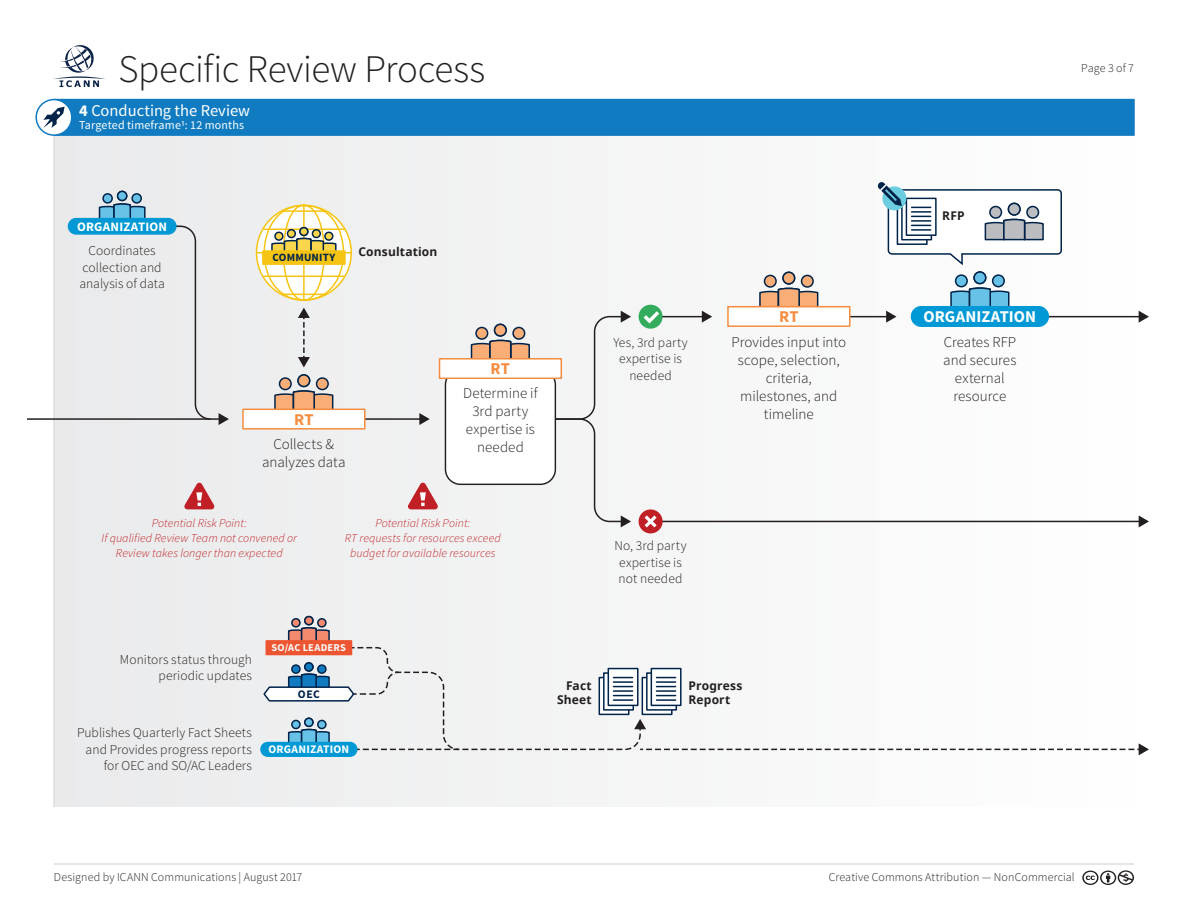
<style>
.page{position:relative;width:1188px;height:918px;background:#fff}
.page>*{position:absolute;margin:0;border:0;box-sizing:border-box;transform-origin:0 0}
.t1{font:300 39px "Source Sans Pro";letter-spacing:-.01em;color:#231f20}
.t2{font:16.5px "Source Sans Pro";color:#fff}
.t3{font:700 16.5px "Source Sans Pro";letter-spacing:.005em;color:#fff}
.t4{font:700 16.5px "Source Sans Pro";color:#f58c3f}
.t5{font:300 15px/18px "Source Sans Pro";color:#231f20;text-align:center}
.t6{font:300 13.5px/16.5px "Source Sans Pro";letter-spacing:.005em;color:#231f20;text-align:center}
.t7{font:700 12.9px "Source Sans Pro";letter-spacing:.015em;color:#fff}
.t8{font:italic 300 12px/15px "Source Sans Pro";letter-spacing:.005em;color:#c02025;text-align:center}
.t9{font:300 12px "Source Sans Pro";letter-spacing:.01em;color:#231f20}
.t10{font:700 12px/13.5px "Noto Sans";letter-spacing:.015em;color:#231f20;text-align:right}
.t11{font:12px "Source Sans Pro";letter-spacing:.015em;color:#fff}
.t12{font:700 11.55px "Source Sans Pro";letter-spacing:.02em;color:#fff}
.t13{font:700 11.55px "Source Sans Pro";color:#002349}
.t14{font:700 11.1px "Source Sans Pro";letter-spacing:.02em;color:#002349}
.t15{font:700 10.5px "Source Sans Pro";letter-spacing:.02em;color:#f9fafa}
.s1{font-weight:700}
</style>
<div class="page">
<div style="left:54px;top:117px;width:1080px;height:690px;background:#f4f4f4"></div>
<hr style="left:53px;top:100px;width:2px;height:707px;background:#dcdddf">
<div style="left:53px;top:99px;width:1082px;height:37px;background:#107bc1;border:2px solid #107bc1"></div>
<div style="left:36px;top:100px;width:36px;height:35px;background:#fff;border-radius:50%"></div>
<div style="left:35px;top:99px;width:37px;height:37px;border:2px solid #107bc1;border-radius:50%"></div>
<svg style="left:43px;top:107px;width:22px;height:21px"></svg>
<hr style="left:652px;top:316px;width:52px;height:1px;background:#231f20">
<svg style="left:702px;top:311px;width:10px;height:12px"></svg>
<hr style="left:652px;top:521px;width:488px;height:1px;background:#231f20">
<svg style="left:1139px;top:515px;width:10px;height:12px"></svg>
<hr style="left:836px;top:316px;width:52px;height:1px;background:#231f20">
<svg style="left:886px;top:311px;width:10px;height:12px"></svg>
<hr style="left:1034px;top:316px;width:106px;height:1px;background:#231f20">
<svg style="left:1139px;top:311px;width:10px;height:12px"></svg>
<svg style="left:555px;top:311px;width:76px;height:216px"></svg>
<svg style="left:639px;top:509px;width:24px;height:24px"></svg>
<svg style="left:639px;top:305px;width:24px;height:24px"></svg>
<svg style="left:177px;top:225px;width:31px;height:193px"></svg>
<svg style="left:298px;top:308px;width:12px;height:59px"></svg>
<svg style="left:184px;top:482px;width:31px;height:27px"></svg>
<svg style="left:408px;top:482px;width:30px;height:27px"></svg>
<hr style="left:27px;top:418px;width:193px;height:2px;background:#231f20">
<svg style="left:219px;top:413px;width:10px;height:12px"></svg>
<hr style="left:337px;top:418px;width:84px;height:2px;background:#231f20">
<svg style="left:419px;top:413px;width:11px;height:12px"></svg>
<div style="left:280px;top:378px;width:11px;height:12px;background:#f9ae77;border-radius:50%"></div>
<div style="left:279px;top:377px;width:13px;height:13px;border:2px solid #002349;border-radius:50%"></div>
<div style="left:317px;top:378px;width:11px;height:12px;background:#f9ae77;border-radius:50%"></div>
<div style="left:316px;top:377px;width:13px;height:13px;border:2px solid #002349;border-radius:50%"></div>
<div style="left:298px;top:375px;width:12px;height:11px;background:#f9ae77;border-radius:50%"></div>
<div style="left:297px;top:374px;width:13px;height:13px;border:2px solid #002349;border-radius:50%"></div>
<svg style="left:273px;top:391px;width:61px;height:18px"></svg>
<div style="left:242px;top:409px;width:124px;height:21px;background:#fff;border:2px solid #f58c3f"></div>
<div style="left:765px;top:275px;width:11px;height:12px;background:#f9ae77;border-radius:50%"></div>
<div style="left:764px;top:275px;width:13px;height:13px;border:2px solid #002349;border-radius:50%"></div>
<div style="left:802px;top:275px;width:11px;height:12px;background:#f9ae77;border-radius:50%"></div>
<div style="left:801px;top:275px;width:13px;height:13px;border:2px solid #002349;border-radius:50%"></div>
<div style="left:783px;top:272px;width:12px;height:12px;background:#f9ae77;border-radius:50%"></div>
<div style="left:782px;top:272px;width:13px;height:13px;border:2px solid #002349;border-radius:50%"></div>
<svg style="left:759px;top:288px;width:60px;height:18px"></svg>
<div style="left:727px;top:306px;width:123px;height:21px;background:#fff;border:2px solid #f58c3f"></div>
<div style="left:103px;top:194px;width:9px;height:9px;background:#68c2e8;border-radius:50%"></div>
<div style="left:102px;top:193px;width:11px;height:11px;border:2px solid #002349;border-radius:50%"></div>
<div style="left:132px;top:194px;width:9px;height:9px;background:#68c2e8;border-radius:50%"></div>
<div style="left:131px;top:193px;width:11px;height:11px;border:2px solid #002349;border-radius:50%"></div>
<div style="left:118px;top:191px;width:9px;height:9px;background:#68c2e8;border-radius:50%"></div>
<div style="left:117px;top:191px;width:10px;height:10px;border:2px solid #002349;border-radius:50%"></div>
<svg style="left:98px;top:204px;width:48px;height:14px"></svg>
<div style="left:68px;top:219px;width:108px;height:15px;background:#0099d5;border-radius:8px"></div>
<div style="left:68px;top:218px;width:109px;height:17px;border:2px solid #0099d5;border-radius:8px"></div>
<svg style="left:255px;top:204px;width:97px;height:97px"></svg>
<div style="left:262px;top:250px;width:84px;height:15px;background:#f6c412;border:2px solid #f6c412"></div>
<div style="left:445px;top:370px;width:110px;height:114px;background:#fff;border-radius:15px"></div>
<div style="left:445px;top:369px;width:111px;height:116px;border:1px solid #231f20;border-radius:15px"></div>
<div style="left:476px;top:327px;width:12px;height:12px;background:#f9ae77;border-radius:50%"></div>
<div style="left:475px;top:327px;width:13px;height:13px;border:2px solid #002349;border-radius:50%"></div>
<div style="left:513px;top:327px;width:12px;height:12px;background:#f9ae77;border-radius:50%"></div>
<div style="left:512px;top:327px;width:13px;height:13px;border:2px solid #002349;border-radius:50%"></div>
<div style="left:495px;top:324px;width:11px;height:12px;background:#f9ae77;border-radius:50%"></div>
<div style="left:494px;top:324px;width:13px;height:13px;border:2px solid #002349;border-radius:50%"></div>
<svg style="left:470px;top:340px;width:60px;height:18px"></svg>
<div style="left:439px;top:358px;width:123px;height:21px;background:#fff;border:2px solid #f58c3f"></div>
<div style="left:956px;top:275px;width:11px;height:12px;background:#68c2e8;border-radius:50%"></div>
<div style="left:955px;top:274px;width:13px;height:13px;border:2px solid #002349;border-radius:50%"></div>
<div style="left:993px;top:275px;width:11px;height:12px;background:#68c2e8;border-radius:50%"></div>
<div style="left:992px;top:274px;width:13px;height:13px;border:2px solid #002349;border-radius:50%"></div>
<div style="left:974px;top:272px;width:12px;height:12px;background:#68c2e8;border-radius:50%"></div>
<div style="left:973px;top:271px;width:13px;height:13px;border:2px solid #002349;border-radius:50%"></div>
<svg style="left:950px;top:288px;width:60px;height:18px"></svg>
<div style="left:912px;top:307px;width:136px;height:19px;background:#0099d5;border-radius:10px"></div>
<div style="left:911px;top:306px;width:138px;height:21px;border:2px solid #0099d5;border-radius:10px"></div>
<div style="left:260px;top:742px;width:98px;height:15px;border:2px solid #0099d5;border-radius:7px"></div>
<div style="left:292px;top:619px;width:8px;height:8px;background:#f38a70;border-radius:50%"></div>
<div style="left:291px;top:618px;width:10px;height:10px;border:2px solid #002349;border-radius:50%"></div>
<div style="left:318px;top:619px;width:8px;height:8px;background:#f38a70;border-radius:50%"></div>
<div style="left:317px;top:618px;width:10px;height:10px;border:2px solid #002349;border-radius:50%"></div>
<div style="left:305px;top:617px;width:8px;height:8px;background:#f38a70;border-radius:50%"></div>
<div style="left:304px;top:616px;width:10px;height:9px;border:2px solid #002349;border-radius:50%"></div>
<svg style="left:262px;top:627px;width:887px;height:128px"></svg>
<div style="left:266px;top:640px;width:86px;height:15px;background:#ed5531"></div>
<svg style="left:1082px;top:870px;width:52px;height:15px"></svg>
<hr style="left:54px;top:863px;width:1080px;height:2px;background:#dcdddf">
<svg style="left:54px;top:45px;width:51px;height:42px"></svg>
<svg style="left:878px;top:182px;width:184px;height:83px"></svg>
<h1 class="t1" style="left:118px;top:45px;width:368px">Specific Review Process</h1>
<p class="t2" style="left:79px;top:100px;width:172px"><span class="s1">4</span> Conducting the Review</p>
<p class="t11" style="left:79px;top:118px;width:166px">Targeted timeframe1: 12 months</p>
<p class="t7" style="left:77px;top:218px;width:91px">ORGANIZATION</p>
<p class="t6" style="left:79px;top:243px;width:87px">Coordinates collection and analysis of data</p>
<p class="t10" style="left:358px;top:245px;width:81px">Consultation</p>
<p class="t14" style="left:272px;top:251px;width:64px">COMMUNITY</p>
<p class="t4" style="left:294px;top:409px;width:21px">RT</p>
<p class="t5" style="left:262px;top:436px;width:85px">Collects &amp; analyzes data</p>
<p class="t4" style="left:491px;top:358px;width:21px">RT</p>
<p class="t5" style="left:463px;top:385px;width:76px">Determine if<br>3rd party expertise is needed</p>
<p class="t8" style="left:102px;top:516px;width:197px">Potential Risk Point:<br>If qualified Review Team not convened or<br>Review takes longer than expected</p>
<p class="t8" style="left:345px;top:516px;width:157px">Potential Risk Point:<br>RT requests for resources exceed budget for available resources</p>
<p class="t6" style="left:613px;top:334px;width:76px">Yes, 3rd party expertise is needed</p>
<p class="t4" style="left:779px;top:306px;width:21px">RT</p>
<p class="t5" style="left:732px;top:333px;width:116px">Provides input into scope, selection, criteria, milestones, and timeline</p>
<p class="t6" style="left:615px;top:538px;width:74px">No, 3rd party expertise is not needed</p>
<p class="t6" style="left:120px;top:651px;width:134px;text-align:right">Monitors status through periodic updates</p>
<p class="t6" style="left:77px;top:725px;width:177px;text-align:right">Publishes Quarterly Fact Sheets and Provides progress reports for OEC and SO/AC Leaders</p>
<p class="t15" style="left:272px;top:641px;width:76px">SO/AC LEADERS</p>
<p class="t13" style="left:298px;top:687px;width:23px">OEC</p>
<p class="t12" style="left:269px;top:742px;width:82px">ORGANIZATION</p>
<p class="t10" style="left:557px;top:680px;width:36px">Fact<br>Sheet</p>
<p class="t10" style="left:688px;top:680px;width:55px;text-align:left">Progress<br>Report</p>
<p class="t9" style="left:1081px;top:60px;width:54px">Page 3 of 7</p>
<p class="t10" style="left:942px;top:209px;width:24px">RFP</p>
<p class="t3" style="left:924px;top:306px;width:114px">ORGANIZATION</p>
<p class="t5" style="left:943px;top:333px;width:75px">Creates RFP and secures external resource</p>
<p class="t9" style="left:54px;top:870px;width:250px">Designed by ICANN Communications | August 2017</p>
<p class="t9" style="left:829px;top:870px;width:248px">Creative Commons Attribution — NonCommercial</p>
</div>
